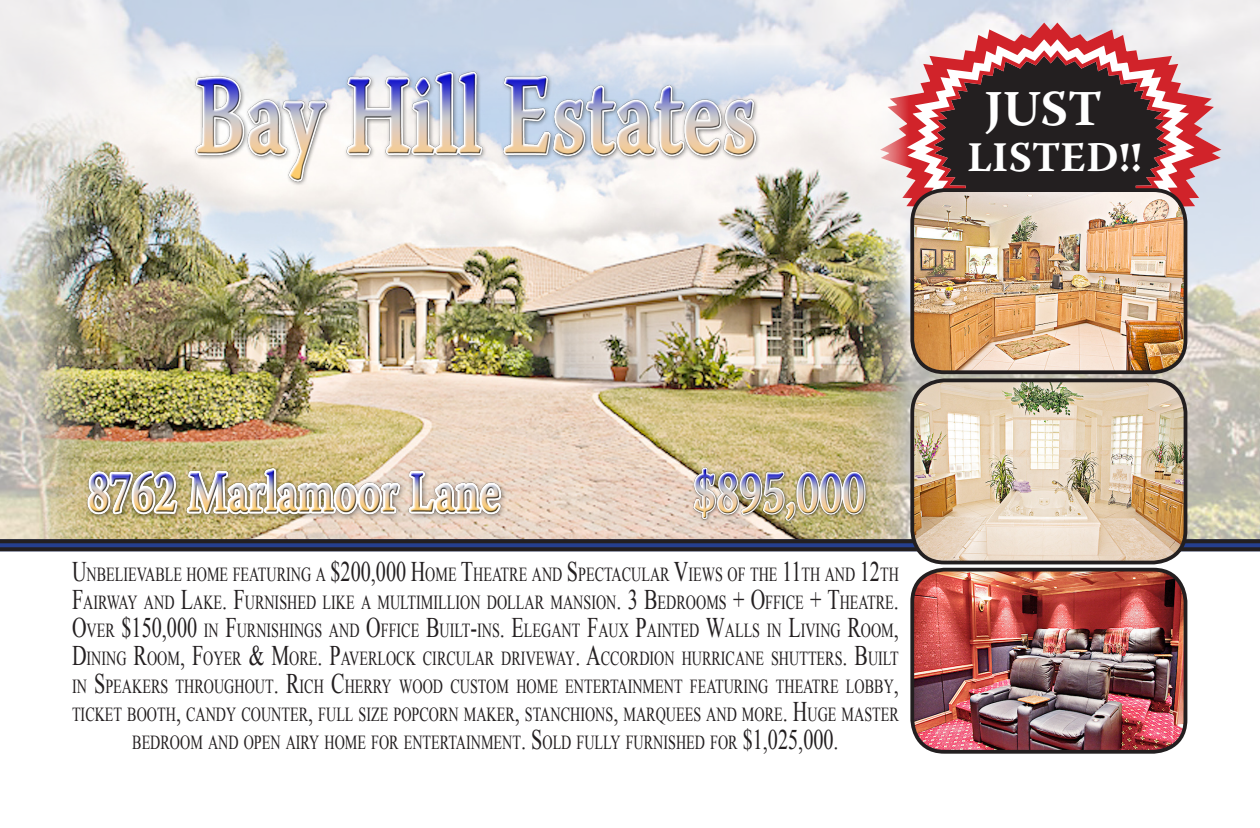
<style>
.page{position:relative;width:1260px;height:828px;background:#fff}
.page>*{position:absolute;margin:0;border:0;box-sizing:border-box;transform-origin:0 0}
.t1{font:700 50px "Warnock Pro";color:#fff}
.t2{font:700 42px "Warnock Pro";color:#fff}
.t3{font:19.8px/28px "Times New Roman";color:#231f20;text-align:center;scale:.71 1}
.s1{font-size:28.4px}
</style>
<div class="page">
<img style="left:0;top:0;width:1260px;height:537px">
<svg style="left:853px;top:6px;width:395px;height:269px;background:#e1e5ec"></svg>
<svg style="left:882px;top:0;width:337px;height:267px;background:#dbc4cc"></svg>
<svg style="left:921px;top:28px;width:260px;height:176px"></svg>
<img style="left:36px;top:45px;width:873px;height:492px">
<svg style="left:0;top:547px;width:1260px;height:202px"></svg>
<img style="left:912px;top:190px;width:274px;height:182px;border-radius:32px">
<div style="left:910px;top:188px;width:277px;height:186px;border:4px solid #231f20;border-radius:32px"></div>
<img style="left:912px;top:380px;width:274px;height:183px;border-radius:32px">
<div style="left:910px;top:378px;width:277px;height:186px;border:4px solid #231f20;border-radius:32px"></div>
<img style="left:912px;top:570px;width:274px;height:182px;border-radius:32px">
<div style="left:910px;top:568px;width:277px;height:186px;border:4px solid #231f20;border-radius:32px"></div>
<img style="left:48px;top:442px;width:500px;height:116px">
<img style="left:162px;top:58px;width:620px;height:136px">
<img style="left:669px;top:455px;width:229px;height:74px">
<p class="t1" style="left:985px;top:79px;width:119px">JUST</p>
<p class="t2" style="left:968px;top:132px;width:176px">LISTED!!</p>
<p class="t3" style="left:72px;top:560px;width:1166px"><span class="s1">U</span>NBELIEVABLE HOME FEATURING A <span class="s1">$200,000 H</span>OME <span class="s1">T</span>HEATRE AND <span class="s1">S</span>PECTACULAR <span class="s1">V</span>IEWS OF THE <span class="s1">11</span>TH AND <span class="s1">12</span>TH <span class="s1">F</span>AIRWAY AND <span class="s1">L</span>AKE<span class="s1">. F</span>URNISHED LIKE A MULTIMILLION DOLLAR MANSION<span class="s1">. 3 B</span>EDROOMS <span class="s1">+ O</span>FFICE <span class="s1">+ T</span>HEATRE<span class="s1">.<br>O</span>VER <span class="s1">$150,000</span> IN <span class="s1">F</span>URNISHINGS AND <span class="s1">O</span>FFICE <span class="s1">B</span>UILT<span class="s1">-</span>INS<span class="s1">. E</span>LEGANT <span class="s1">F</span>AUX <span class="s1">P</span>AINTED <span class="s1">W</span>ALLS IN <span class="s1">L</span>IVING <span class="s1">R</span>OOM<span class="s1">, D</span>INING <span class="s1">R</span>OOM<span class="s1">, F</span>OYER <span class="s1">&amp; M</span>ORE<span class="s1">. P</span>AVERLOCK CIRCULAR DRIVEWAY<span class="s1">. A</span>CCORDION HURRICANE SHUTTERS<span class="s1">. B</span>UILT IN <span class="s1">S</span>PEAKERS THROUGHOUT<span class="s1">. R</span>ICH <span class="s1">C</span>HERRY WOOD CUS TOM HOME ENTERTAINMENT FEATURING THEATRE LOBBY<span class="s1">, </span>TICKET BOOTH<span class="s1">,</span> CANDY COUNTER<span class="s1">,</span> FULL SIZE POPCORN MAKER<span class="s1">,</span> STANCHIONS<span class="s1">,</span> MARQUEES AND MORE<span class="s1">. H</span>UGE MASTER BEDROOM AND OPEN AIRY HOME FOR ENTERTAINMENT<span class="s1">. S</span>OLD FULLY FURNISHED FOR <span class="s1">$1,025,000.</span></p>
</div>
